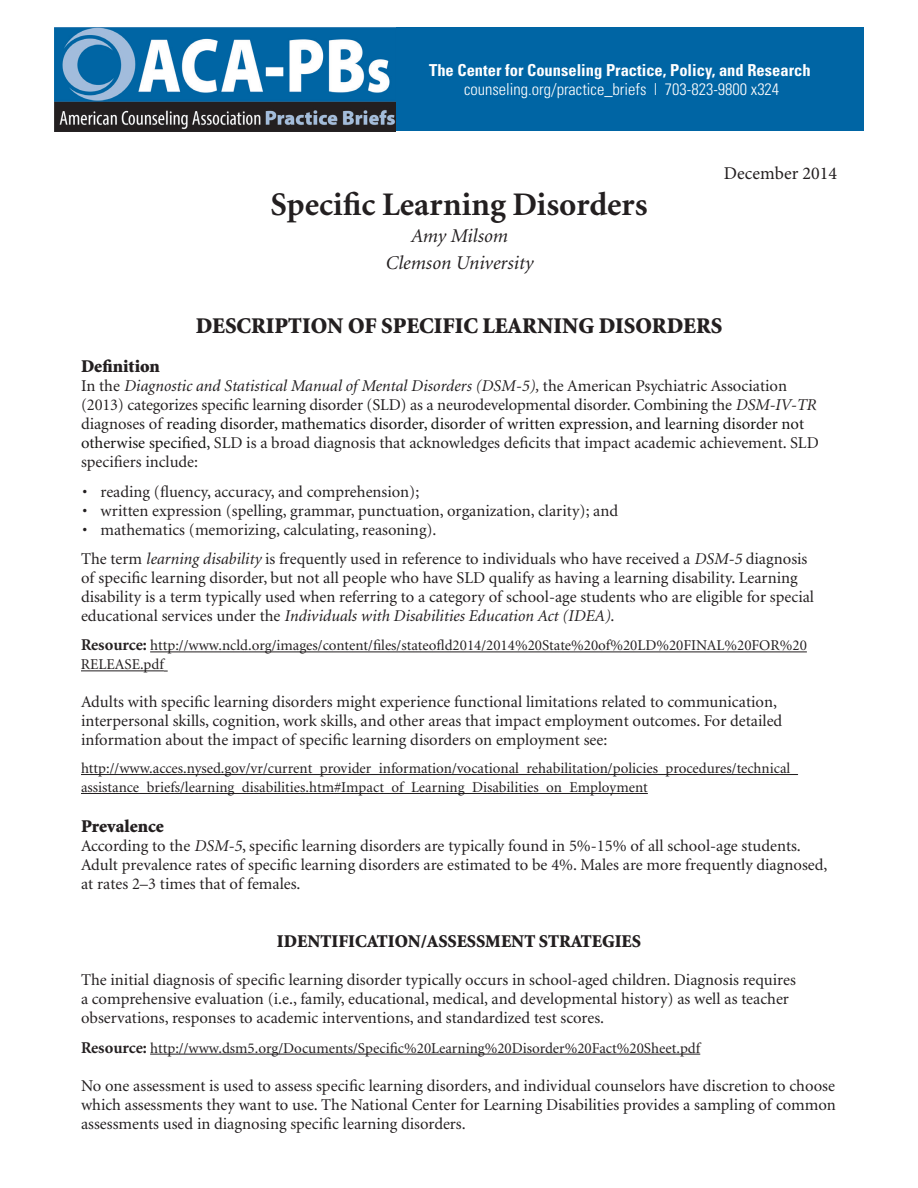
<style>
.page{position:relative;width:918px;height:1188px;background:#fff}
.page>*{position:absolute;margin:0;border:0;box-sizing:border-box;transform-origin:0 0}
.t1{font:700 33px "Minion";color:#231f20}
.t2{font:900 22.5px "Minion";color:#231f20}
.t3{font:italic 19.5px/27px "Minion";color:#231f20;text-align:center}
.t4{font:900 18px "Minion";color:#231f20}
.t5{font:18px "Minion Pro";color:#231f20}
.t6{font:16.5px/19px "Minion";color:#231f20}
.t7{font:700 condensed 16.5px "Univers";color:#fff}
.t8{font:300 condensed 16.5px "Univers";color:#fff}
.t9{font:15px/18.9px "Minion";color:#231f20}
.s1{font-style:italic}
.s2{color:#131211}
.s3{font-weight:700;font-size:16.5px}
</style>
<div class="page">
<div style="left:370px;top:28px;width:494px;height:103px;background:#0065a4"></div>
<img style="left:55px;top:28px;width:340px;height:103px">
<hr style="left:150px;top:652px;width:657px;height:1px;background:#231f20">
<hr style="left:81px;top:671px;width:83px;height:1px;background:#231f20">
<hr style="left:81px;top:774px;width:717px;height:1px;background:#231f20">
<hr style="left:81px;top:793px;width:567px;height:1px;background:#231f20">
<hr style="left:150px;top:1054px;width:550px;height:1px;background:#231f20">
<p class="t7" style="left:429px;top:60px;width:383px">The Center for Counseling Practice, Policy, and Research</p>
<p class="t8" style="left:464px;top:80px;width:317px">counseling.org/practice_briefs | 703-823-9800 x324</p>
<h1 class="t1" style="left:270px;top:187px;width:379px">Specific Learning Disorders</h1>
<p class="t3" style="left:385px;top:223px;width:149px">Amy Milsom<br>Clemson University</p>
<p class="t5" style="left:724px;top:161px;width:115px">December 2014</p>
<h2 class="t2" style="left:196px;top:314px;width:528px">DESCRIPTION OF SPECIFIC LEARNING DISORDERS</h2>
<p class="t4" style="left:81px;top:357px;width:80px">Definition</p>
<p class="t6" style="left:81px;top:377px;width:739px">In the <span class="s1">Diagnostic and Statistical Manual of Mental Disorders (DSM-5),</span> the American Psychiatric Association (2013) categorizes specific learning disorder (SLD) as a neurodevelopmental disorder. Combining the <span class="s1">DSM-IV-TR </span>diagnoses of <span class="s2">reading disorder, mathematics disorder, disorder of written expression, and learning disorder not otherwise specified,</span> SLD is a broad diagnosis that acknowledges deficits that impact academic achievement. SLD specifiers include:</p>
<p class="t6" style="left:83px;top:482px;width:338px">• reading (fluency, accuracy, and comprehension);</p>
<p class="t6" style="left:83px;top:501px;width:537px">• written expression (spelling, grammar, punctuation, organization, clarity); and</p>
<p class="t6" style="left:81px;top:515px;width:728px;line-height:29.4px">• mathematics (memorizing, calculating, reasoning).<br>The term <span class="s1">learning disability</span> is frequently used in reference to individuals who have received a <span class="s1">DSM-5</span> diagnosis</p>
<p class="t6" style="left:81px;top:569px;width:735px">of specific learning disorder, but not all people who have SLD qualify as having a learning disability. Learning disability is a term typically used when referring to a category of school-age students who are eligible for special educational services under the <span class="s1">Individuals with Disabilities Education Act (IDEA)</span>.</p>
<p class="t9" style="left:81px;top:637px;width:727px"><span class="s3">Resource:</span> http://www.ncld.org/images/content/files/stateofld2014/2014%20State%20of%20LD%20FINAL%20FOR%20<br>RELEASE.pdf</p>
<p class="t6" style="left:81px;top:693px;width:703px">Adults with specific learning disorders might experience functional limitations related to communication, interpersonal skills, cognition, work skills, and other areas that impact employment outcomes. For detailed information about the impact of specific learning disorders on employment see:</p>
<p class="t9" style="left:81px;top:759px;width:718px">http://www.acces.nysed.gov/vr/current_provider_information/vocational_rehabilitation/policies_procedures/technical_ assistance_briefs/learning_disabilities.htm#Impact_of_Learning_Disabilities_on_Employment</p>
<p class="t4" style="left:81px;top:817px;width:84px">Prevalence</p>
<p class="t6" style="left:81px;top:836px;width:748px">According to the <span class="s1">DSM-5</span>, specific learning disorders are typically found in 5%-15% of all school-age students.<br>Adult prevalence rates of specific learning disorders are estimated to be 4%. Males are more frequently diagnosed, at rates 2–3 times that of females.</p>
<p class="t4" style="left:277px;top:932px;width:366px">IDENTIFICATION/ASSESSMENT STRATEGIES</p>
<p class="t6" style="left:81px;top:971px;width:716px">The initial diagnosis of specific learning disorder typically occurs in school-aged children. Diagnosis requires a comprehensive evaluation (i.e., family, educational, medical, and developmental history) as well as teacher observations, responses to academic interventions, and standardized test scores.</p>
<p class="t9" style="left:81px;top:1039px;width:621px"><span class="s3">Resource:</span> http://www.dsm5.org/Documents/Specific%20Learning%20Disorder%20Fact%20Sheet.pdf</p>
<p class="t6" style="left:81px;top:1076px;width:756px;text-align:justify">No one assessment is used to assess specific learning disorders, and individual counselors have discretion to choose which assessments they want to use. The National Center for Learning Disabilities provides a sampling of common assessments used in diagnosing specific learning disorders.</p>
</div>
